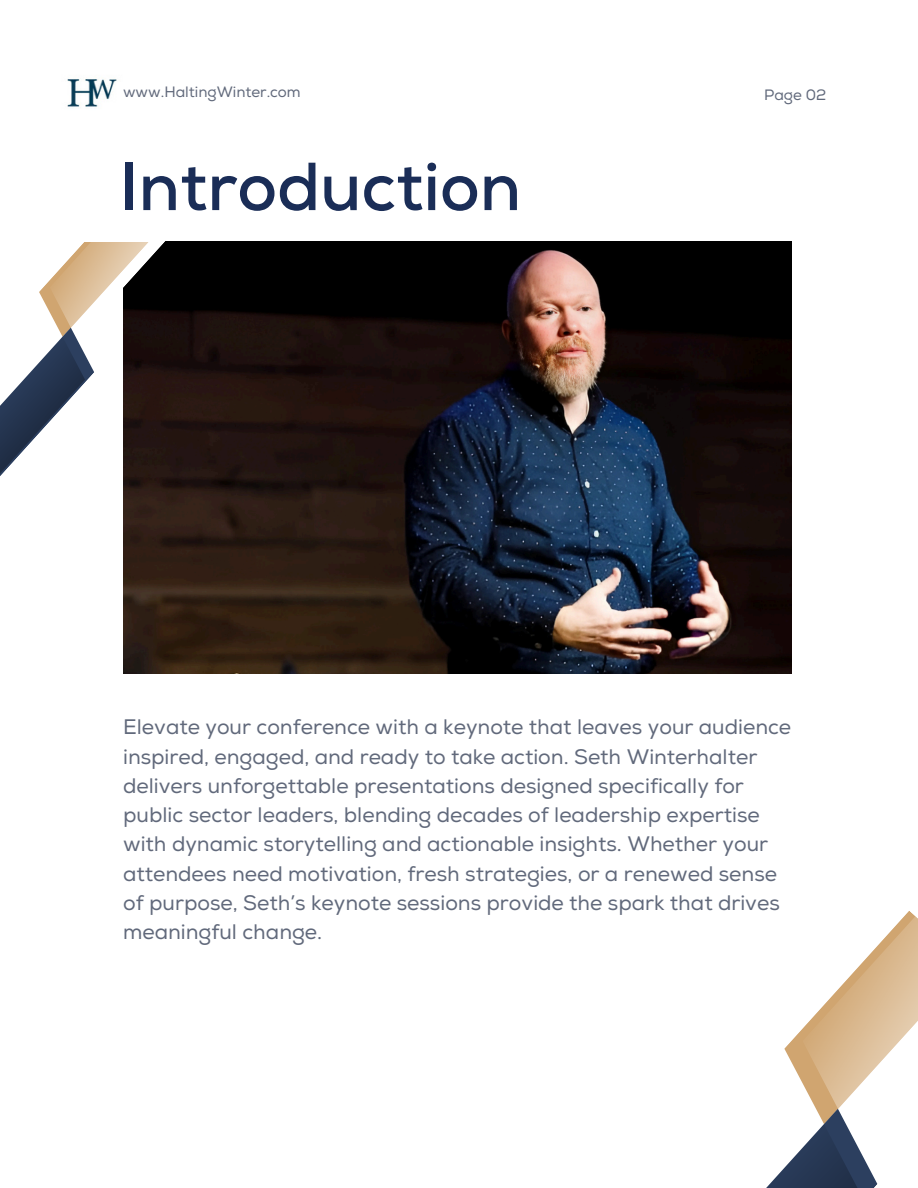
<style>
.page{position:relative;width:918px;height:1188px;background:#fff}
.page>*{position:absolute;margin:0;border:0;box-sizing:border-box;transform-origin:0 0}
.t1{font:700 67.8px "Nexa";color:#1a2d57}
.t2{font:21px/29.2px "Nexa";color:#61697b}
.t3{font:15px "Nexa";color:#61697b}
</style>
<div class="page">
<img style="left:123px;top:242px;width:668px;height:432px">
<svg style="left:148px;top:241px;width:57px;height:337px;background:#1f130f"></svg>
<svg style="left:0;top:242px;width:148px;height:336px"></svg>
<div style="left:13px;top:194px;width:141px;height:48px;background:#fff"></div>
<svg style="left:766px;top:911px;width:152px;height:277px"></svg>
<img style="left:67px;top:79px;width:50px;height:28px">
<h1 class="t3" style="left:123px;top:83px;width:179px">www.HaltingWinter.com</h1>
<p class="t3" style="left:764px;top:86px;width:64px">Page 02</p>
<p class="t1" style="left:119px;top:147px;width:403px">Introduction</p>
<p class="t2" style="left:123px;top:713px;width:670px">Elevate your conference with a keynote that leaves your audience inspired, engaged, and ready to take action. Seth Winterhalter delivers unforgettable presentations designed specifically for public sector leaders, blending decades of leadership expertise with dynamic storytelling and actionable insights. Whether your attendees need motivation, fresh strategies, or a renewed sense of purpose, Seth’s keynote sessions provide the spark that drives meaningful change.</p>
</div>
